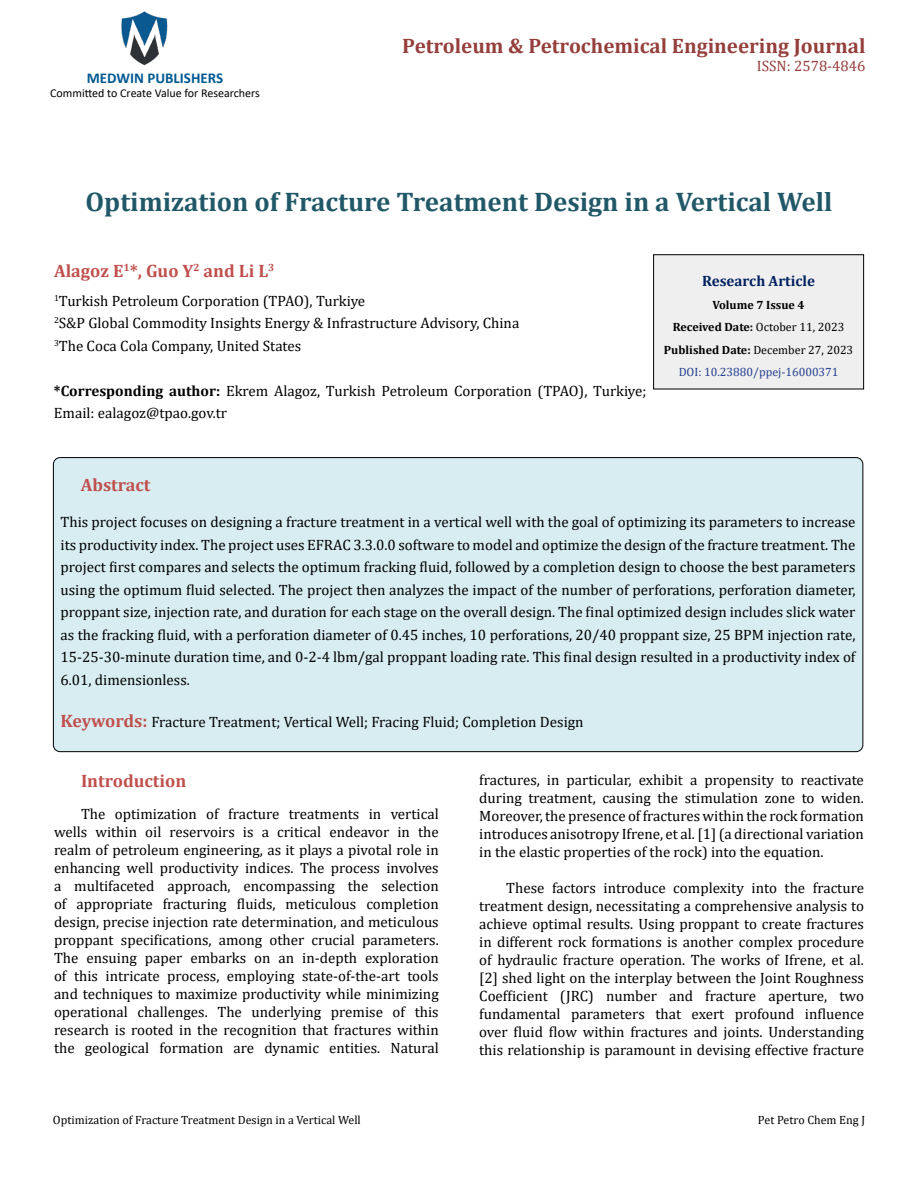
<style>
.page{position:relative;width:918px;height:1188px;background:#fff}
.page>*{position:absolute;margin:0;border:0;box-sizing:border-box;transform-origin:0 0}
.t1{font:700 27px "Cambria";color:#215868}
.t2{font:700 21px "Cambria";color:#953f3c}
.t3{font:700 18px "Cambria";color:#c0504d}
.t4{font:15px/18px "Cambria";color:#000;text-align:justify}
.t5{font:700 15px "Calibri";color:#005991}
.t6{font:700 15px "Cambria";color:#002060}
.t7{font:15px "Cambria";color:#953f3c}
.t8{font:700 12px/22.5px "Cambria";color:#000;text-align:center}
.t9{font:12px "Cambria";color:#000}
.t10{font:12px "Calibri";color:#000}
.s1{font-weight:700}
.s2{font-weight:400}
.s3{font-weight:400;color:#25408f}
.s4{font-weight:700;font-size:18px;color:#c0504d}
</style>
<div class="page">
<img style="left:121px;top:11px;width:47px;height:55px">
<div style="left:654px;top:255px;width:210px;height:134px;background:#efefef"></div>
<div style="left:653px;top:254px;width:211px;height:135px;border:1px solid #000"></div>
<div style="left:53px;top:458px;width:810px;height:294px;background:#d8edf2;border-radius:7px"></div>
<p class="t5" style="left:87px;top:67px;width:138px">MEDWIN PUBLISHERS</p>
<p class="t10" style="left:50px;top:85px;width:211px">Committed to Create Value for Researchers</p>
<h2 class="t2" style="left:402px;top:31px;width:465px">Petroleum &amp; Petrochemical Engineering Journal</h2>
<p class="t7" style="left:757px;top:57px;width:110px">ISSN: 2578-4846</p>
<h1 class="t1" style="left:86px;top:182px;width:748px">Optimization of Fracture Treatment Design in a Vertical Well</h1>
<p class="t3" style="left:54px;top:258px;width:222px">Alagoz E<sup>1</sup>*, Guo Y<sup>2</sup> and Li L<sup>3</sup></p>
<p class="t4" style="left:54px;top:289px;width:467px;line-height:22.5px;text-align:left"><sup>1</sup>Turkish Petroleum Corporation (TPAO), Turkiye<br><sup>2</sup>S&amp;P Global Commodity Insights Energy &amp; Infrastructure Advisory, China<br><sup>3</sup>The Coca Cola Company, United States</p>
<p class="t4" style="left:54px;top:379px;width:594px;line-height:22.5px"><span class="s1">*Corresponding author:</span> Ekrem Alagoz, Turkish Petroleum Corporation (TPAO), Turkiye;<br>Email: ealagoz@tpao.gov.tr</p>
<p class="t6" style="left:702px;top:271px;width:114px">Research Article</p>
<p class="t8" style="left:664px;top:293px;width:191px">Volume 7 Issue 4<br>Received Date: <span class="s2">October 11, 2023<br></span>Published Date: <span class="s2">December 27, 2023<br></span><span class="s3">DOI: 10.23880/ppej-16000371</span></p>
<p class="t3" style="left:81px;top:473px;width:71px">Abstract</p>
<p class="t4" style="left:61px;top:511px;width:797px;line-height:22.5px">This project focuses on designing a fracture treatment in a vertical well with the goal of optimizing its parameters to increase its productivity index. The project uses EFRAC 3.3.0.0 software to model and optimize the design of the fracture treatment. The project first compares and selects the optimum fracking fluid, followed by a completion design to choose the best parameters using the optimum fluid selected. The project then analyzes the impact of the number of perforations, perforation diameter, proppant size, injection rate, and duration for each stage on the overall design. The final optimized design includes slick water as the fracking fluid, with a perforation diameter of 0.45 inches, 10 perforations, 20/40 proppant size, 25 BPM injection rate, 15-25-30-minute duration time, and 0-2-4 lbm/gal proppant loading rate. This final design resulted in a productivity index of 6.01, dimensionless.</p>
<p class="t4" style="left:61px;top:713px;width:525px"><span class="s4">Keywords:</span> Fracture Treatment; Vertical Well; Fracing Fluid; Completion Design</p>
<p class="t3" style="left:81px;top:768px;width:107px">Introduction</p>
<p class="t4" style="left:54px;top:805px;width:386px;text-indent:27px">The optimization of fracture treatments in vertical wells within oil reservoirs is a critical endeavor in the realm of petroleum engineering, as it plays a pivotal role in enhancing well productivity indices. The process involves a multifaceted approach, encompassing the selection of appropriate fracturing fluids, meticulous completion design, precise injection rate determination, and meticulous proppant specifications, among other crucial parameters.<br>The ensuing paper embarks on an in-depth exploration of this intricate process, employing state-of-the-art tools and techniques to maximize productivity while minimizing operational challenges. The underlying premise of this research is rooted in the recognition that fractures within the geological formation are dynamic entities. Natural</p>
<p class="t4" style="left:479px;top:771px;width:386px">fractures, in particular, exhibit a propensity to reactivate during treatment, causing the stimulation zone to widen.<br>Moreover, the presence of fractures within the rock formation introduces anisotropy Ifrene, et al. [1] (a directional variation in the elastic properties of the rock) into the equation.</p>
<p class="t4" style="left:479px;top:879px;width:386px;text-indent:27px">These factors introduce complexity into the fracture treatment design, necessitating a comprehensive analysis to achieve optimal results. Using proppant to create fractures in different rock formations is another complex procedure of hydraulic fracture operation. The works of Ifrene, et al. [2] shed light on the interplay between the Joint Roughness Coefficient (JRC) number and fracture aperture, two fundamental parameters that exert profound influence over fluid flow within fractures and joints. Understanding this relationship is paramount in devising effective fracture</p>
<p class="t9" style="left:53px;top:1113px;width:310px">Optimization of Fracture Treatment Design in a Vertical Well</p>
<p class="t9" style="left:758px;top:1113px;width:109px">Pet Petro Chem Eng J</p>
</div>
